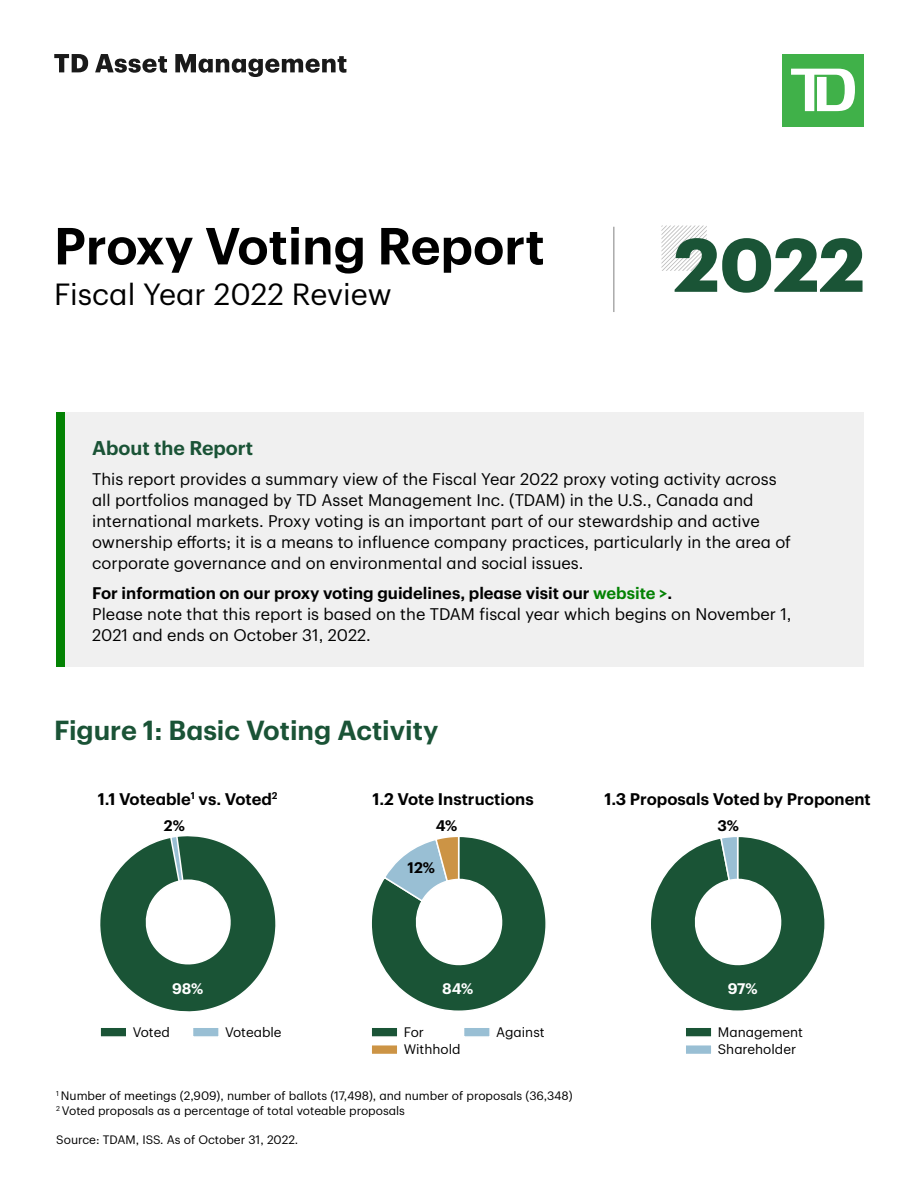
<style>
.page{position:relative;width:918px;height:1188px;background:#fff}
.page>*{position:absolute;margin:0;border:0;box-sizing:border-box;transform-origin:0 0}
.t1{font:700 74.1px "TD Graphik";color:#1a5436}
.H1__34pt_Semibold__Forest_Green{font:600 51px "TD Graphik";color:#000}
.H3__20pt_Regular__Black{font:30px "TD Graphik";color:#000}
.SH1__18pt_Semibold__Forest_Green{font:600 27px "TD Graphik";color:#1a5336}
.SH2__13pt_Semibold__Forest_Green{font:600 19.5px "TD Graphik";color:#1a5336}
.Intro_Copy__11pt_Medium__Black{font:16.5px/21px "TD Graphik";color:#000}
.t2{font:600 16.5px "TD Graphik";color:#000}
.t3{font:600 15px "TD Graphik";color:#fff}
.t4{font:600 15px "TD Graphik";color:#000}
.t5{font:13.5px/17.5px "TD Graphik";color:#000}
.Source{font:12px/15px "TD Graphik";color:#000}
.s1{font-weight:600}
.s2{font-weight:600;color:#038203}
</style>
<div class="page">
<div style="left:56px;top:412px;width:9px;height:255px;background:#038203"></div>
<svg style="left:54px;top:54px;width:292px;height:23px"></svg>
<div style="left:782px;top:54px;width:82px;height:73px;background:#40b149"></div>
<svg style="left:791px;top:69px;width:64px;height:42px"></svg>
<hr style="left:613px;top:227px;width:1px;height:85px;background:#808080">
<svg style="left:662px;top:226px;width:45px;height:45px"></svg>
<div style="left:65px;top:412px;width:799px;height:255px;background:#f0f0f0"></div>
<svg style="left:100px;top:836px;width:176px;height:176px"></svg>
<div style="left:99px;top:1026px;width:29px;height:12px;background:#1a5436;border:2px solid #fff"></div>
<div style="left:192px;top:1026px;width:28px;height:12px;background:#99bfd4;border:2px solid #fff"></div>
<svg style="left:372px;top:837px;width:174px;height:174px"></svg>
<div style="left:370px;top:1026px;width:29px;height:12px;background:#1a5436;border:2px solid #fff"></div>
<div style="left:370px;top:1044px;width:29px;height:11px;background:#cc9445;border:2px solid #fff"></div>
<div style="left:463px;top:1026px;width:28px;height:12px;background:#99bfd4;border:2px solid #fff"></div>
<svg style="left:651px;top:837px;width:174px;height:174px"></svg>
<div style="left:684px;top:1026px;width:29px;height:12px;background:#1a5436;border:2px solid #fff"></div>
<div style="left:684px;top:1044px;width:29px;height:11px;background:#99bfd4;border:2px solid #fff"></div>
<p class="H1__34pt_Semibold__Forest_Green" style="left:54px;top:207px;width:492px">Proxy Voting Report</p>
<p class="H3__20pt_Regular__Black" style="left:54px;top:272px;width:339px">Fiscal Year 2022 Review</p>
<p class="t1" style="left:674px;top:208px;width:192px">2022</p>
<p class="SH2__13pt_Semibold__Forest_Green" style="left:92px;top:433px;width:163px">About the Report</p>
<p class="Intro_Copy__11pt_Medium__Black" style="left:92px;top:467px;width:700px">This report provides a summary view of the Fiscal Year 2022 proxy voting activity across all portfolios managed by TD Asset Management Inc. (TDAM) in the U.S., Canada and international markets. Proxy voting is an important part of our stewardship and active ownership efforts; it is a means to influence company practices, particularly in the area of corporate governance and on environmental and social issues.</p>
<p class="Intro_Copy__11pt_Medium__Black" style="left:92px;top:581px;width:701px"><span class="s1">For information on our proxy voting guidelines, please visit our</span> <span class="s2">website &gt;</span><span class="s1">.<br></span>Please note that this report is based on the TDAM fiscal year which begins on November 1,<br>2021 and ends on October 31, 2022.</p>
<h1 class="SH1__18pt_Semibold__Forest_Green" style="left:54px;top:709px;width:386px">Figure 1: Basic Voting Activity</h1>
<p class="t2" style="left:98px;top:786px;width:181px">1.1 Voteable<sup>1</sup> vs. Voted<sup>2</sup></p>
<p class="t4" style="left:164px;top:814px;width:23px">2%</p>
<p class="t2" style="left:373px;top:786px;width:163px">1.2 Vote Instructions</p>
<p class="t4" style="left:436px;top:814px;width:23px">4%</p>
<p class="t4" style="left:408px;top:856px;width:29px">12%</p>
<p class="t2" style="left:605px;top:786px;width:268px">1.3 Proposals Voted by Proponent</p>
<p class="t4" style="left:717px;top:814px;width:23px">3%</p>
<p class="t3" style="left:172px;top:977px;width:33px">98%</p>
<p class="t3" style="left:442px;top:977px;width:33px">84%</p>
<p class="t3" style="left:728px;top:977px;width:31px">97%</p>
<p class="t5" style="left:133px;top:1022px;width:39px">Voted</p>
<p class="t5" style="left:225px;top:1022px;width:58px">Voteable</p>
<p class="t5" style="left:404px;top:1022px;width:58px">For<br>Withhold</p>
<p class="t5" style="left:496px;top:1022px;width:50px">Against</p>
<p class="t5" style="left:718px;top:1022px;width:87px">Management<br>Shareholder</p>
<p class="Source" style="left:56px;top:1087px;width:518px"><sup>1</sup> Number of meetings (2,909), number of ballots (17,498), and number of proposals (36,348)<br><sup>2</sup> Voted proposals as a percentage of total voteable proposals</p>
<p class="Source" style="left:56px;top:1131px;width:244px">Source: TDAM, ISS. As of October 31, 2022.</p>
</div>
